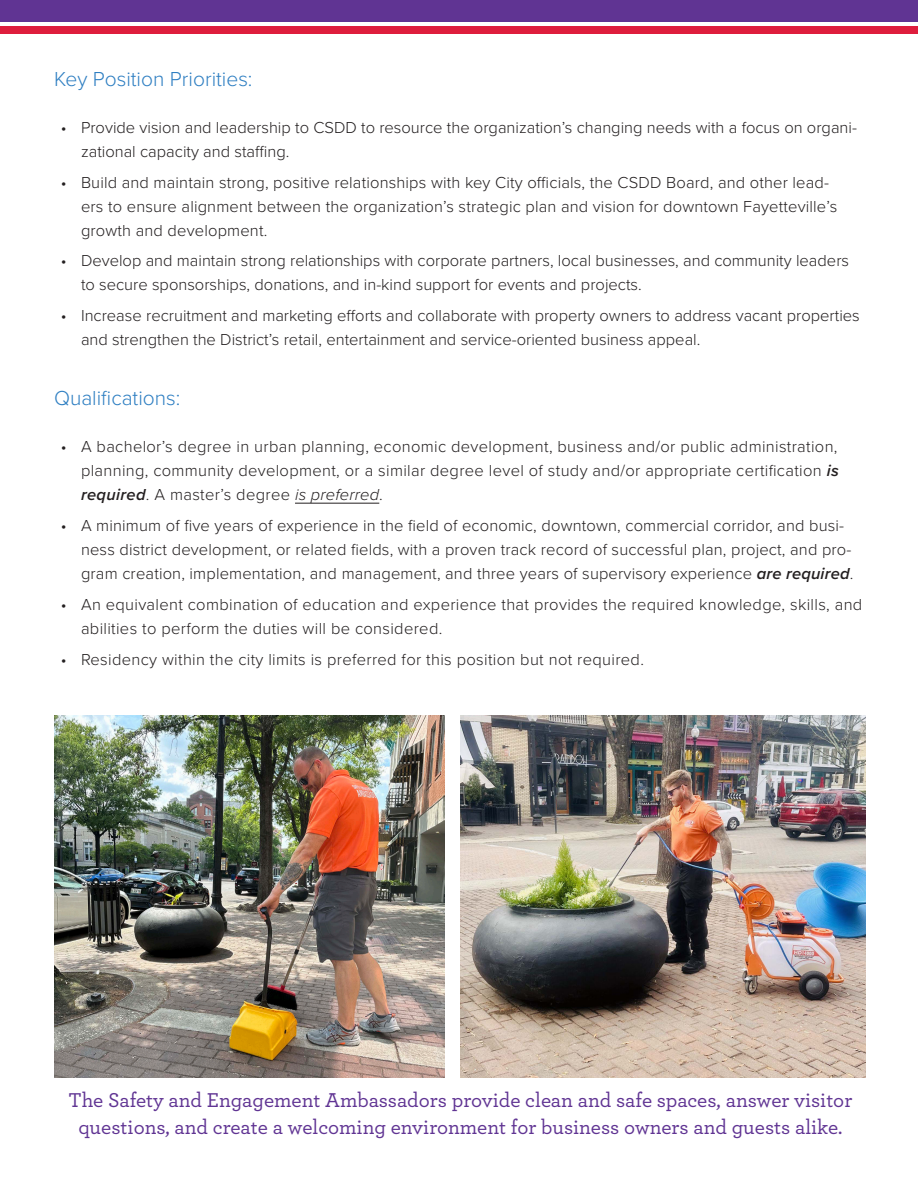
<style>
.page{position:relative;width:918px;height:1188px;background:#fff}
.page>*{position:absolute;margin:0;border:0;box-sizing:border-box;transform-origin:0 0}
.Major_Header{font:500 21px/27px "Archer";color:#603493;text-align:center}
.t1{font:300 21px "Proxima Nova";color:#2f7fc2}
.t2{font:300 16.5px/24px "Proxima Nova";letter-spacing:.01em;color:#231f20}
.s1{font-weight:600;font-style:italic}
.s2{font-style:italic}
</style>
<div class="page">
<div style="left:0;top:0;width:918px;height:21px;background:#603493"></div>
<div style="left:0;top:26px;width:918px;height:8px;background:#de1d3d"></div>
<hr style="left:295px;top:503px;width:84px;height:1px;background:#231f20">
<img style="left:54px;top:715px;width:391px;height:362px">
<img style="left:460px;top:715px;width:405px;height:362px">
<p class="t1" style="left:54px;top:63px;width:200px">Key Position Priorities:</p>
<p class="t2" style="left:81px;top:115px;width:778px;text-indent:-20px">• Provide vision and leadership to CSDD to resource the organization’s changing needs with a focus on organi&shy;zational capacity and staffing.</p>
<p class="t2" style="left:81px;top:169px;width:758px;text-indent:-20px">• Build and maintain strong, positive relationships with key City officials, the CSDD Board, and other lead&shy;ers to ensure alignment between the organization’s strategic plan and vision for downtown Fayetteville’s growth and development.</p>
<p class="t2" style="left:81px;top:248px;width:770px;text-indent:-20px">• Develop and maintain strong relationships with corporate partners, local businesses, and community leaders to secure sponsorships, donations, and in-kind support for events and projects.</p>
<p class="t2" style="left:81px;top:303px;width:780px;text-indent:-20px">• Increase recruitment and marketing efforts and collaborate with property owners to address vacant properties and strengthen the District’s retail, entertainment and service-oriented business appeal.</p>
<p class="t1" style="left:54px;top:383px;width:128px">Qualifications:</p>
<p class="t2" style="left:81px;top:434px;width:759px;text-align:justify;text-indent:-20px">• A bachelor’s degree in urban planning, economic development, business and/or public administration, planning, community development, or a similar degree level of study and/or appropriate certification <span class="s1">is required</span>. A master’s degree <span class="s2">is preferred</span>.</p>
<p class="t2" style="left:81px;top:513px;width:774px;text-indent:-20px">• A minimum of five years of experience in the field of economic, downtown, commercial corridor, and busi&shy;ness district development, or related fields, with a proven track record of successful plan, project, and pro&shy;gram creation, implementation, and management, and three years of supervisory experience <span class="s1">are required</span>.</p>
<p class="t2" style="left:81px;top:592px;width:783px;text-indent:-20px">• An equivalent combination of education and experience that provides the required knowledge, skills, and abilities to perform the duties will be considered.</p>
<p class="t2" style="left:61px;top:646px;width:585px">• Residency within the city limits is preferred for this position but not required.</p>
<p class="Major_Header" style="left:69px;top:1085px;width:785px">The Safety and Engagement Ambassadors provide clean and safe spaces, answer visitor questions, and create a welcoming environment for business owners and guests alike.</p>
</div>
